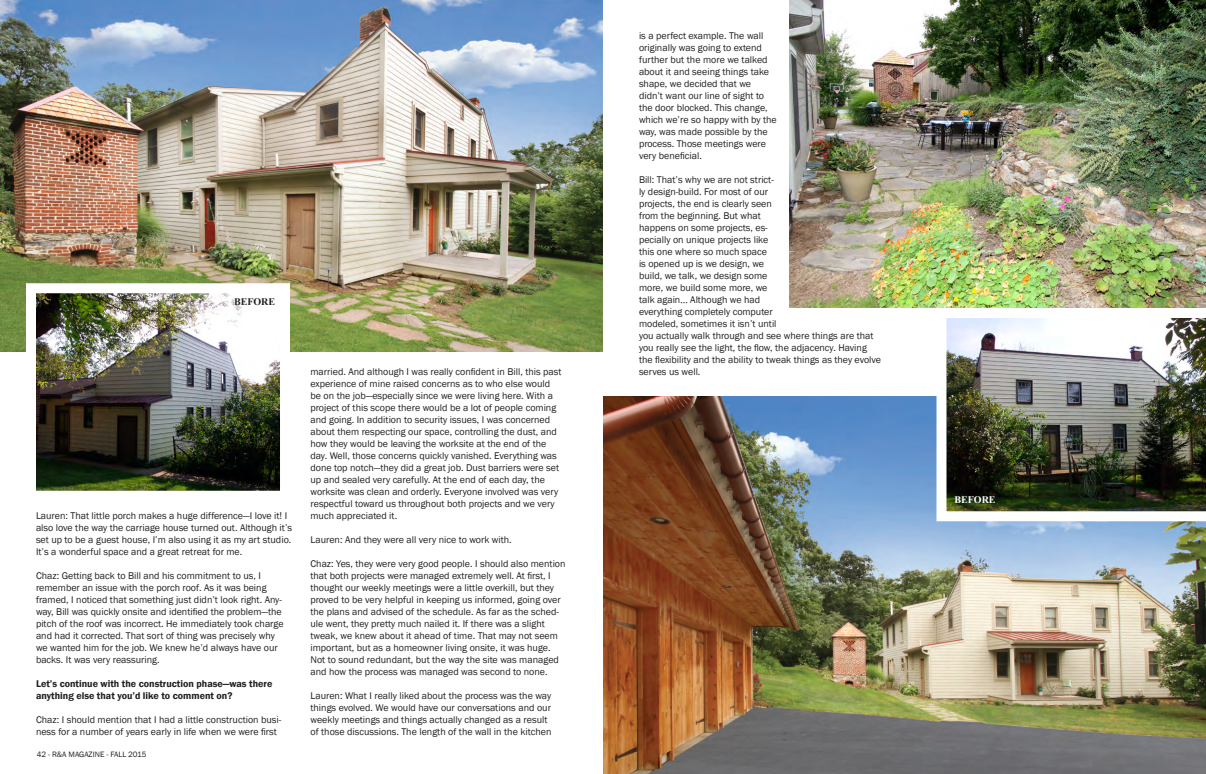
<style>
.page{position:relative;width:1206px;height:774px;background:#fff}
.page>*{position:absolute;margin:0;border:0;box-sizing:border-box;transform-origin:0 0}
.t1{font:10px/12px "Franklin Gothic";color:#231f20}
.t2{font:600 10px/12px "Franklin Gothic";color:#231f20}
.t3{font:700 10px "Times New Roman";color:#231f20}
.t4{font:700 10px "Times New Roman";color:#fff}
.t5{font:8px "Franklin Gothic";color:#231f20}
</style>
<div class="page">
<img style="left:789px;top:0;width:417px;height:308px">
<img style="left:0;top:0;width:603px;height:352px">
<img style="left:37px;top:294px;width:242px;height:196px">
<img style="left:603px;top:397px;width:603px;height:377px">
<img style="left:937px;top:318px;width:269px;height:203px">
<p class="t3" style="left:234px;top:295px;width:43px">BEFORE</p>
<p class="t1" style="left:36px;top:510px;width:258px">Lauren: That little porch makes a huge difference—I love it! I also love the way the carriage house turned out. Although it’s set up to be a guest house, I’m also using it as my art studio.<br>It’s a wonderful space and a great retreat for me.</p>
<p class="t1" style="left:36px;top:570px;width:249px">Chaz: Getting back to Bill and his commitment to us, I remember an issue with the porch roof. As it was being framed, I noticed that something just didn’t look right. Any&shy;way, Bill was quickly onsite and identified the problem—the pitch of the roof was incorrect. He immediately took charge and had it corrected. That sort of thing was precisely why we wanted him for the job. We knew he’d always have our backs. It was very reassuring.</p>
<p class="t2" style="left:36px;top:678px;width:238px">Let’s continue with the construction phase—was there anything else that you’d like to comment on?</p>
<p class="t1" style="left:36px;top:714px;width:247px">Chaz: I should mention that I had a little construction busi&shy;ness for a number of years early in life when we were first</p>
<p class="t5" style="left:37px;top:749px;width:111px">42 - R&amp;A MAGAZINE - FALL 2015</p>
<p class="t1" style="left:311px;top:366px;width:253px">married. And although I was really confident in Bill, this past experience of mine raised concerns as to who else would be on the job—especially since we were living here. With a project of this scope there would be a lot of people coming and going. In addition to security issues, I was concerned about them respecting our space, controlling the dust, and how they would be leaving the worksite at the end of the day. Well, those concerns quickly vanished. Everything was done top notch—they did a great job. Dust barriers were set up and sealed very carefully. At the end of each day, the worksite was clean and orderly. Everyone involved was very respectful toward us throughout both projects and we very much appreciated it.</p>
<p class="t1" style="left:311px;top:534px;width:203px">Lauren: And they were all very nice to work with.</p>
<p class="t1" style="left:311px;top:558px;width:257px">Chaz: Yes, they were very good people. I should also mention that both projects were managed extremely well. At first, I thought our weekly meetings were a little overkill, but they proved to be very helpful in keeping us informed, going over the plans and advised of the schedule. As far as the sched&shy;ule went, they pretty much nailed it. If there was a slight tweak, we knew about it ahead of time. That may not seem important, but as a homeowner living onsite, it was huge.<br>Not to sound redundant, but the way the site was managed and how the process was managed was second to none.</p>
<p class="t1" style="left:311px;top:690px;width:242px">Lauren: What I really liked about the process was the way things evolved. We would have our conversations and our weekly meetings and things actually changed as a result of those discussions. The length of the wall in the kitchen</p>
<p class="t1" style="left:639px;top:30px;width:139px">is a perfect example. The wall originally was going to extend further but the more we talked about it and seeing things take shape, we decided that we didn’t want our line of sight to the door blocked. This change, which we’re so happy with by the way, was made possible by the process. Those meetings were very beneficial.</p>
<p class="t1" style="left:639px;top:174px;width:244px">Bill: That’s why we are not strict-<br>ly design-build. For most of our<br>projects, the end is clearly seen<br>from the beginning. But what<br>happens on some projects, es-<br>pecially on unique projects like<br>this one where so much space<br>is opened up is we design, we<br>build, we talk, we design some<br>more, we build some more, we<br>talk again… Although we had<br>everything completely computer<br>modeled, sometimes it isn’t until<br>you actually walk through and see where things are that you really see the light, the flow, the adjacency. Having the flexibility and the ability to tweak things as they evolve serves us well.</p>
<p class="t4" style="left:955px;top:492px;width:43px">BEFORE</p>
</div>
